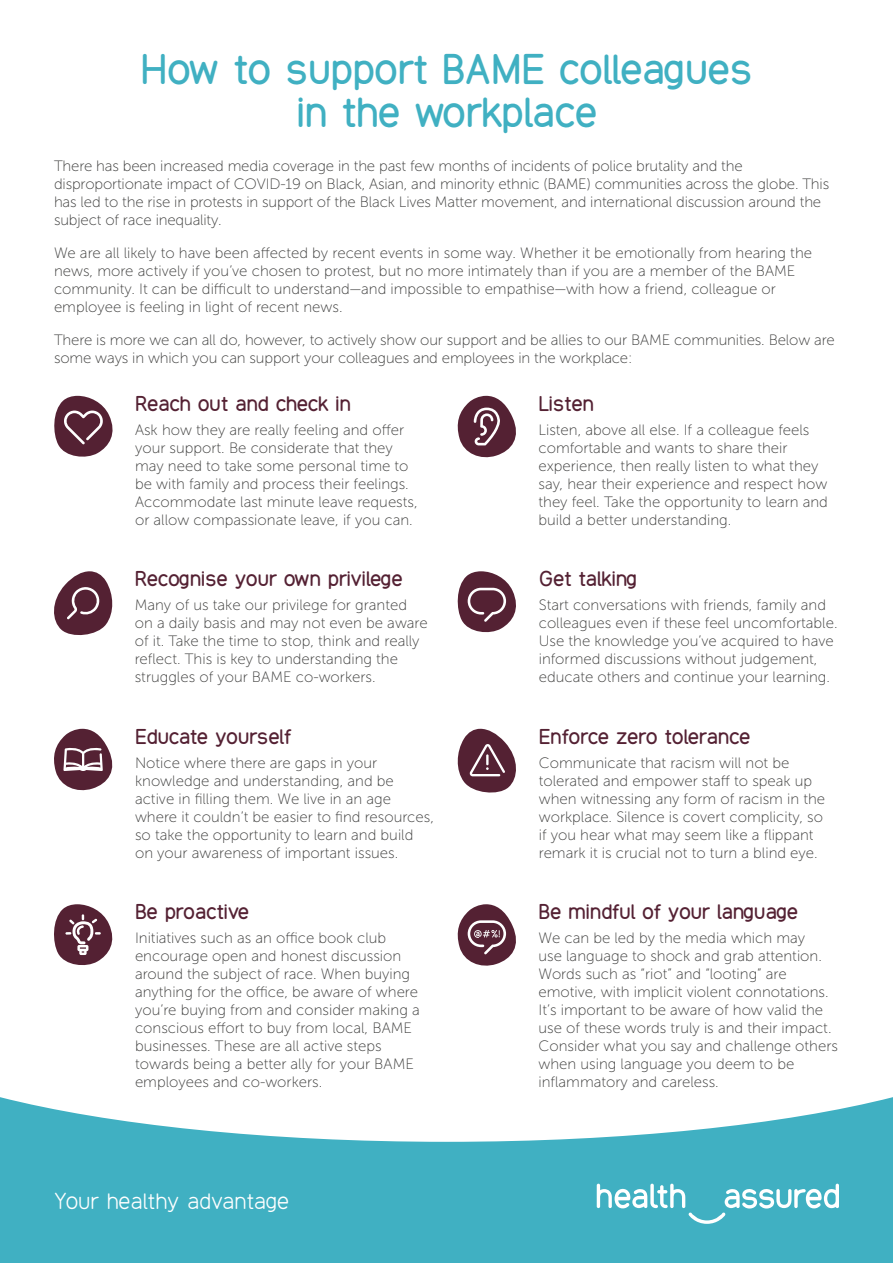
<style>
.page{position:relative;width:893px;height:1263px;background:#fff}
.page>*{position:absolute;margin:0;border:0;box-sizing:border-box;transform-origin:0 0}
.t1{font:700 36px/43.2px "Equo";color:#40b0c2;text-align:center}
.t2{font:19.5px "Equo";color:#fff}
.t3{font:700 18px "Equo";color:#542133}
.t4{font:15px/18px "Museo Sans 100";color:#3c3c3b}
</style>
<div class="page">
<svg style="left:457px;top:396px;width:59px;height:62px"></svg>
<svg style="left:54px;top:396px;width:59px;height:61px"></svg>
<svg style="left:54px;top:729px;width:59px;height:62px"></svg>
<svg style="left:457px;top:729px;width:59px;height:64px"></svg>
<svg style="left:457px;top:571px;width:59px;height:62px"></svg>
<svg style="left:54px;top:571px;width:59px;height:65px"></svg>
<svg style="left:54px;top:904px;width:59px;height:61px"></svg>
<svg style="left:457px;top:904px;width:59px;height:62px"></svg>
<svg style="left:0;top:1097px;width:893px;height:166px;fill:#40b0c2"></svg>
<svg style="left:597px;top:1184px;width:242px;height:40px"></svg>
<h1 class="t1" style="left:141px;top:48px;width:613px">How to support BAME colleagues in the workplace</h1>
<p class="t4" style="left:54px;top:157px;width:777px">There has been increased media coverage in the past few months of incidents of police brutality and the disproportionate impact of COVID-19 on Black, Asian, and minority ethnic (BAME) communities across the globe. This has led to the rise in protests in support of the Black Lives Matter movement, and international discussion around the subject of race inequality.</p>
<p class="t4" style="left:54px;top:244px;width:760px">We are all likely to have been affected by recent events in some way. Whether it be emotionally from hearing the news, more actively if you’ve chosen to protest, but no more intimately than if you are a member of the BAME community. It can be difficult to understand—and impossible to empathise—with how a friend, colleague or employee is feeling in light of recent news.</p>
<p class="t4" style="left:54px;top:331px;width:782px">There is more we can all do, however, to actively show our support and be allies to our BAME communities. Below are some ways in which you can support your colleagues and employees in the workplace:</p>
<p class="t3" style="left:135px;top:391px;width:217px">Reach out and check in</p>
<p class="t4" style="left:135px;top:421px;width:284px">Ask how they are really feeling and offer your support. Be considerate that they may need to take some personal time to be with family and process their feelings.<br>Accommodate last minute leave requests, or allow compassionate leave, if you can.</p>
<p class="t3" style="left:538px;top:391px;width:57px">Listen</p>
<p class="t4" style="left:538px;top:421px;width:291px">Listen, above all else. If a colleague feels comfortable and wants to share their experience, then really listen to what they say, hear their experience and respect how they feel. Take the opportunity to learn and build a better understanding.</p>
<p class="t3" style="left:135px;top:567px;width:269px">Recognise your own privilege</p>
<p class="t4" style="left:135px;top:596px;width:295px">Many of us take our privilege for granted on a daily basis and may not even be aware of it. Take the time to stop, think and really reflect. This is key to understanding the struggles of your BAME co-workers.</p>
<p class="t3" style="left:135px;top:724px;width:157px">Educate yourself</p>
<p class="t4" style="left:135px;top:753px;width:300px">Notice where there are gaps in your knowledge and understanding, and be active in filling them. We live in an age where it couldn’t be easier to find resources, so take the opportunity to learn and build on your awareness of important issues.</p>
<p class="t3" style="left:135px;top:899px;width:115px">Be proactive</p>
<p class="t4" style="left:135px;top:929px;width:286px">Initiatives such as an office book club encourage open and honest discussion around the subject of race. When buying anything for the office, be aware of where you’re buying from and consider making a conscious effort to buy from local, BAME businesses. These are all active steps towards being a better ally for your BAME employees and co-workers.</p>
<h2 class="t2" style="left:54px;top:1188px;width:237px">Your healthy advantage</h2>
<p class="t3" style="left:539px;top:567px;width:100px">Get talking</p>
<p class="t4" style="left:539px;top:596px;width:300px">Start conversations with friends, family and colleagues even if these feel uncomfortable.<br>Use the knowledge you’ve acquired to have informed discussions without judgement, educate others and continue your learning.</p>
<p class="t3" style="left:539px;top:724px;width:213px">Enforce zero tolerance</p>
<p class="t4" style="left:539px;top:753px;width:288px">Communicate that racism will not be tolerated and empower staff to speak up when witnessing any form of racism in the workplace. Silence is covert complicity, so if you hear what may seem like a flippant remark it is crucial not to turn a blind eye.</p>
<p class="t3" style="left:538px;top:899px;width:261px">Be mindful of your language</p>
<p class="t4" style="left:538px;top:929px;width:301px">We can be led by the media which may<br>use language to shock and grab attention.<br>Words such as “riot” and “looting” are emotive, with implicit violent connotations.<br>It’s important to be aware of how valid the use of these words truly is and their impact.<br>Consider what you say and challenge others when using language you deem to be inflammatory and careless.</p>
</div>
